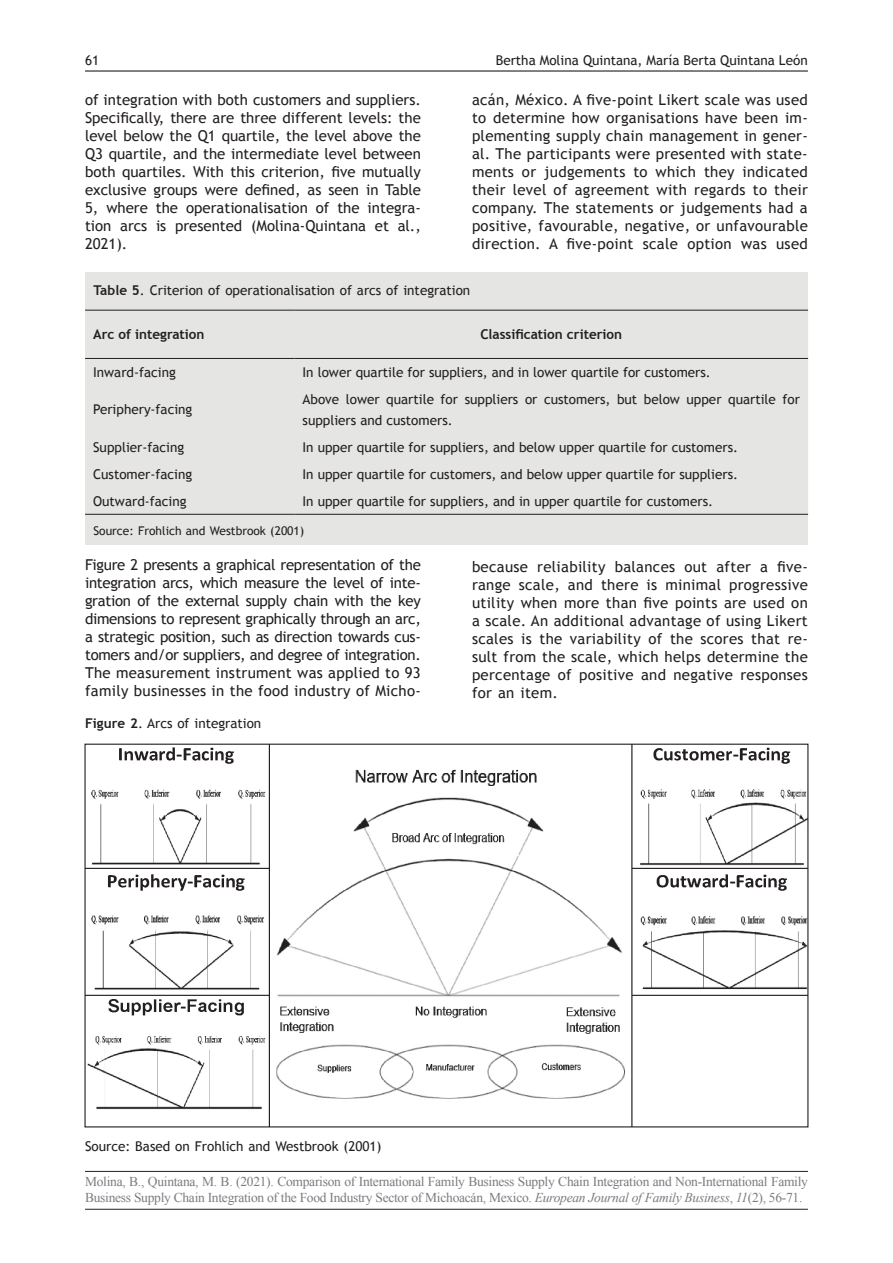
<style>
.page{position:relative;width:893px;height:1263px;background:#fff}
.page>*{position:absolute;margin:0;border:0;box-sizing:border-box;transform-origin:0 0}
.t1{font:15px/18px "Trebuchet MS";letter-spacing:.02em;color:#231f20;text-align:justify}
.t2{font:13.5px/21px "Trebuchet MS";color:#231f20}
.t3{font:13.5px/16.2px "Times New Roman";letter-spacing:-.02em;color:#7b7c82}
.t4{font:700 13.5px "Trebuchet MS";color:#231f20}
.t5{font:12px "Trebuchet MS";color:#231f20}
.s1{font-weight:700}
.s2{font-style:italic}
</style>
<div class="page">
<hr style="left:85px;top:1209px;width:723px;height:1px;background:#231f20">
<hr style="left:85px;top:1171px;width:723px;height:1px;background:#231f20">
<hr style="left:85px;top:70px;width:723px;height:2px;background:#231f20">
<div style="left:85px;top:272px;width:723px;height:272px;background:#e5e5e3"></div>
<svg style="left:85px;top:513px;width:723px;height:1px"></svg>
<hr style="left:85px;top:310px;width:209px;height:1px;background:#231f20">
<hr style="left:294px;top:310px;width:514px;height:1px;background:#231f20">
<hr style="left:85px;top:358px;width:209px;height:1px;background:#231f20">
<hr style="left:294px;top:358px;width:514px;height:1px;background:#231f20">
<hr style="left:85px;top:514px;width:209px;height:1px;background:#231f20">
<hr style="left:294px;top:514px;width:514px;height:1px;background:#231f20">
<img style="left:86px;top:746px;width:720px;height:379px">
<p class="t2" style="left:85px;top:50px;width:16px">61</p>
<p class="t2" style="left:496px;top:50px;width:314px">Bertha Molina Quintana, María Berta Quintana León</p>
<p class="t1" style="left:472px;top:91px;width:337px">acán, México. A five-point Likert scale was used to determine how organisations have been im&shy;plementing supply chain management in gener&shy;al. The participants were presented with state&shy;ments or judgements to which they indicated their level of agreement with regards to their company. The statements or judgements had a positive, favourable, negative, or unfavourable direction. A five-point scale option was used</p>
<p class="t1" style="left:85px;top:90px;width:337px">of integration with both customers and suppliers.<br>Specifically, there are three different levels: the level below the Q1 quartile, the level above the Q3 quartile, and the intermediate level between both quartiles. With this criterion, five mutually exclusive groups were defined, as seen in Table 5, where the operationalisation of the integra&shy;tion arcs is presented (Molina-Quintana et al., 2021).</p>
<p class="t2" style="left:94px;top:280px;width:378px"><span class="s1">Table 5</span>. Criterion of operationalisation of arcs of integration</p>
<p class="t4" style="left:93px;top:326px;width:113px">Arc of integration</p>
<p class="t4" style="left:480px;top:326px;width:143px">Classification criterion</p>
<p class="t2" style="left:93px;top:362px;width:84px">Inward-facing</p>
<p class="t2" style="left:303px;top:362px;width:410px">In lower quartile for suppliers, and in lower quartile for customers.</p>
<p class="t2" style="left:93px;top:399px;width:101px">Periphery-facing</p>
<p class="t2" style="left:303px;top:389px;width:499px">Above lower quartile for suppliers or customers, but below upper quartile for suppliers and customers.</p>
<p class="t2" style="left:93px;top:437px;width:93px">Supplier-facing</p>
<p class="t2" style="left:303px;top:437px;width:437px">In upper quartile for suppliers, and below upper quartile for customers.</p>
<p class="t2" style="left:93px;top:464px;width:101px">Customer-facing</p>
<p class="t2" style="left:303px;top:464px;width:437px">In upper quartile for customers, and below upper quartile for suppliers.</p>
<p class="t2" style="left:93px;top:491px;width:95px">Outward-facing</p>
<p class="t2" style="left:303px;top:491px;width:412px">In upper quartile for suppliers, and in upper quartile for customers.</p>
<p class="t5" style="left:94px;top:524px;width:212px">Source: Frohlich and Westbrook (2001)</p>
<p class="t1" style="left:85px;top:556px;width:337px">Figure 2 presents a graphical representation of the integration arcs, which measure the level of inte&shy;gration of the external supply chain with the key dimensions to represent graphically through an arc, a strategic position, such as direction towards cus&shy;tomers and/or suppliers, and degree of integration.<br>The measurement instrument was applied to 93 family businesses in the food industry of Micho-</p>
<p class="t1" style="left:472px;top:558px;width:337px">because reliability balances out after a five&shy;range scale, and there is minimal progressive utility when more than five points are used on a scale. An additional advantage of using Likert scales is the variability of the scores that re&shy;sult from the scale, which helps determine the percentage of positive and negative responses for an item.</p>
<p class="t2" style="left:85px;top:712px;width:178px"><span class="s1">Figure 2</span>. Arcs of integration</p>
<p class="t2" style="left:85px;top:1135px;width:298px">Source: Based on Frohlich and Westbrook (2001)</p>
<p class="t3" style="left:85px;top:1173px;width:724px">Molina, B., Quintana, M. B. (2021). Comparison of International Family Business Supply Chain Integration and Non-International Family<br>Business Supply Chain Integration of the Food Industry Sector of Michoacán, Mexico. <span class="s2">European Journal of Family Business</span>, <span class="s2">11</span>(2), 56-71.</p>
</div>
